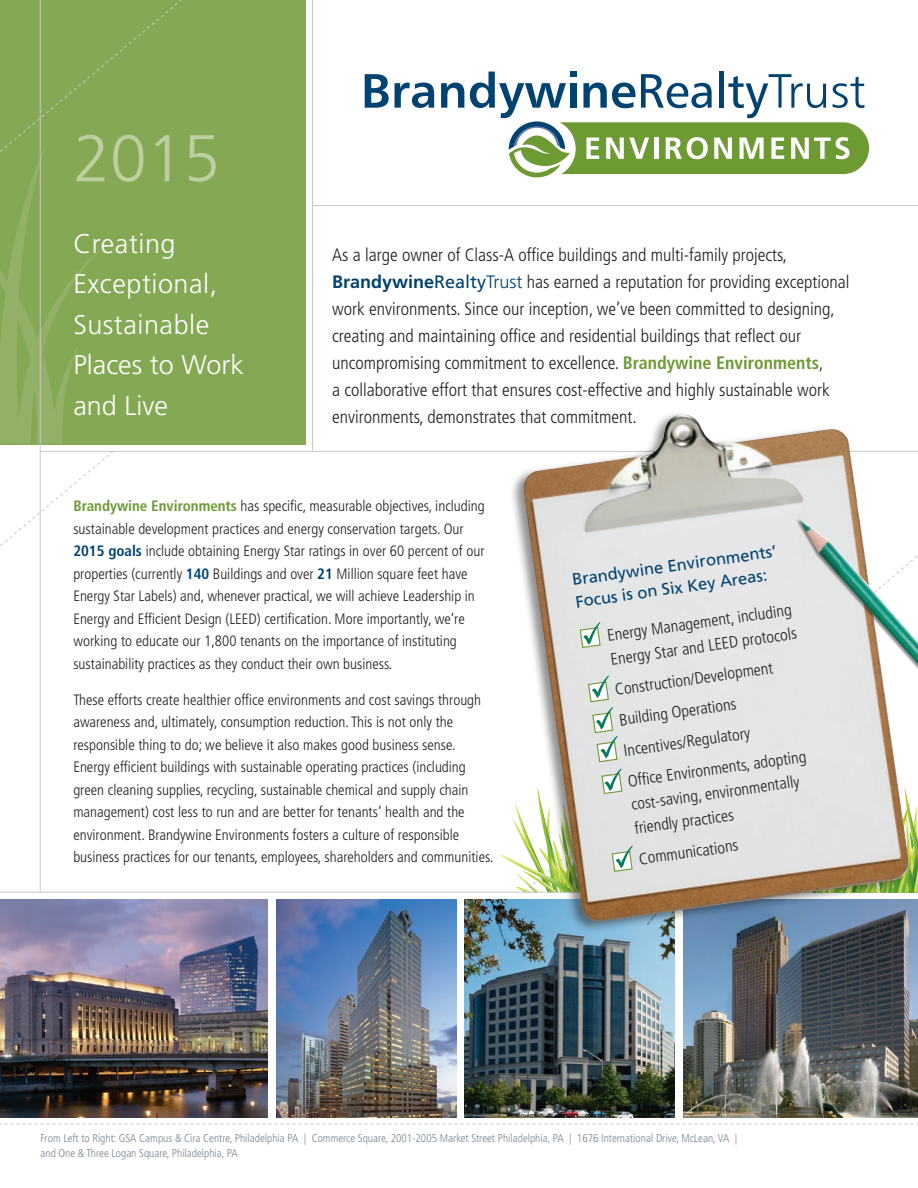
<style>
.page{position:relative;width:918px;height:1188px;background:#fff}
.page>*{position:absolute;margin:0;border:0;box-sizing:border-box;transform-origin:0 0}
.t1{font:300 66px "Frutiger LT Std";color:#bdcea1}
.t2{font:300 27px/40.5px "Frutiger LT Std";letter-spacing:.02em;color:#fff}
.t3{font:300 condensed 18px/27px "Frutiger LT Std";color:#231f20}
.t4{font:300 condensed 16.5px/30.8px "Frutiger LT Std";color:#231f20}
.t5{font:16.5px/22.5px "Frutiger LT Std";color:#004270}
.t6{font:300 condensed 15px/22.5px "Frutiger LT Std";color:#231f20}
.t7{font:300 condensed 11.25px/15px "Frutiger LT Std";color:#76848f}
.s1{font-weight:700;font-stretch:normal;color:#004270}
.s2{font-weight:400;font-stretch:normal;color:#004270}
.s3{font-stretch:normal;color:#004270}
.s4{font-weight:700;color:#6e9a34}
.s5{font-weight:700;color:#004270}
</style>
<div class="page">
<div style="left:0;top:0;width:306px;height:444px;background:#85a854"></div>
<svg style="left:0;top:283px;width:79px;height:161px"></svg>
<img style="left:465px;top:899px;width:210px;height:218px">
<img style="left:683px;top:899px;width:235px;height:218px">
<img style="left:0;top:899px;width:268px;height:218px">
<img style="left:276px;top:899px;width:180px;height:218px">
<svg style="left:365px;top:74px;width:24px;height:34px"></svg>
<svg style="left:395px;top:83px;width:39px;height:25px"></svg>
<svg style="left:441px;top:83px;width:23px;height:25px"></svg>
<svg style="left:470px;top:71px;width:399px;height:106px"></svg>
<hr style="left:313px;top:205px;width:605px;height:1px;background:#c7c8ca">
<hr style="left:40px;top:451px;width:878px;height:1px;background:#c7c8ca">
<hr style="left:0;top:892px;width:604px;height:1px;background:#c7c8ca">
<hr style="left:312px;top:0;width:1px;height:452px;background:#c7c8ca">
<svg style="left:0;top:0;width:182px;height:283px"></svg>
<svg style="left:0;top:450px;width:114px;height:135px"></svg>
<svg style="left:0;top:1124px;width:918px;height:1px"></svg>
<div style="left:509px;top:410px;width:401px;height:523px;background:#231f20;opacity:.5"></div>
<img style="left:523px;top:414px;width:386px;height:508px">
<div style="left:796px;top:519px;width:122px;height:195px;background:#231f20;opacity:.5"></div>
<img style="left:800px;top:520px;width:118px;height:144px">
<hr style="left:40px;top:0;width:1px;height:892px;background:#c7c8ca">
<svg style="left:579px;top:622px;width:22px;height:27px"></svg>
<svg style="left:499px;top:675px;width:419px;height:218px"></svg>
<h1 class="t1" style="left:73px;top:121px;width:148px">2015</h1>
<h2 class="t2" style="left:73px;top:224px;width:172px">Creating<br>Exceptional,<br>Sustainable<br>Places to Work and Live</h2>
<p class="t3" style="left:332px;top:241px;width:519px">As a large owner of Class-A office buildings and multi-family projects, <span class="s1">Brandywine</span><span class="s2">Realty</span><span class="s3">Trust</span> has earned a reputation for providing exceptional work environments. Since our inception, we’ve been committed to designing, creating and maintaining office and residential buildings that reflect our uncompromising commitment to excellence. <span class="s4">Brandywine Environments</span>,<br>a collaborative effort that ensures cost-effective and highly sustainable work environments, demonstrates that commitment.</p>
<p class="t6" style="left:73px;top:495px;width:413px"><span class="s4">Brandywine Environments</span> has specific, measurable objectives, including sustainable development practices and energy conservation targets. Our <span class="s5">2015 goals</span> include obtaining Energy Star ratings in over 60 percent of our properties (currently <span class="s5">140</span> Buildings and over <span class="s5">21</span> Million square feet have Energy Star Labels) and, whenever practical, we will achieve Leadership in Energy and Efficient Design (LEED) certification. More importantly, we’re working to educate our 1,800 tenants on the importance of instituting sustainability practices as they conduct their own business.</p>
<p class="t6" style="left:73px;top:689px;width:422px">These efforts create healthier office environments and cost savings through awareness and, ultimately, consumption reduction. This is not only the responsible thing to do; we believe it also makes good business sense.<br>Energy efficient buildings with sustainable operating practices (including green cleaning supplies, recycling, sustainable chemical and supply chain management) cost less to run and are better for tenants’ health and the environment. Brandywine Environments fosters a culture of responsible business practices for our tenants, employees, shareholders and communities.</p>
<p class="t5" style="left:571px;top:569px;width:208px;rotate:-8deg">Brandywine Environments’<br>Focus is on Six Key Areas:</p>
<p class="t4" style="left:606px;top:624px;width:189px;line-height:24px;rotate:-8deg">Energy Management, including<br>Energy Star and LEED protocols</p>
<p class="t4" style="left:613px;top:675px;width:182px;rotate:-8deg">Construction/Development<br>Building Operations<br>Incentives/Regulatory<br>Offi ce Environments, adopting</p>
<p class="t4" style="left:630px;top:793px;width:171px;line-height:24px;rotate:-8deg">cost-saving, environmentally friendly practices</p>
<p class="t4" style="left:637px;top:844px;width:102px;rotate:-8deg">Communications</p>
<p class="t7" style="left:40px;top:1131px;width:698px">From Left to Right: GSA Campus &amp; Cira Centre, Philadelphia PA | Commerce Square, 2001-2005 Market Street Philadelphia, PA | 1676 International Drive, McLean, VA | and One &amp; Three Logan Square, Philadelphia, PA</p>
</div>
